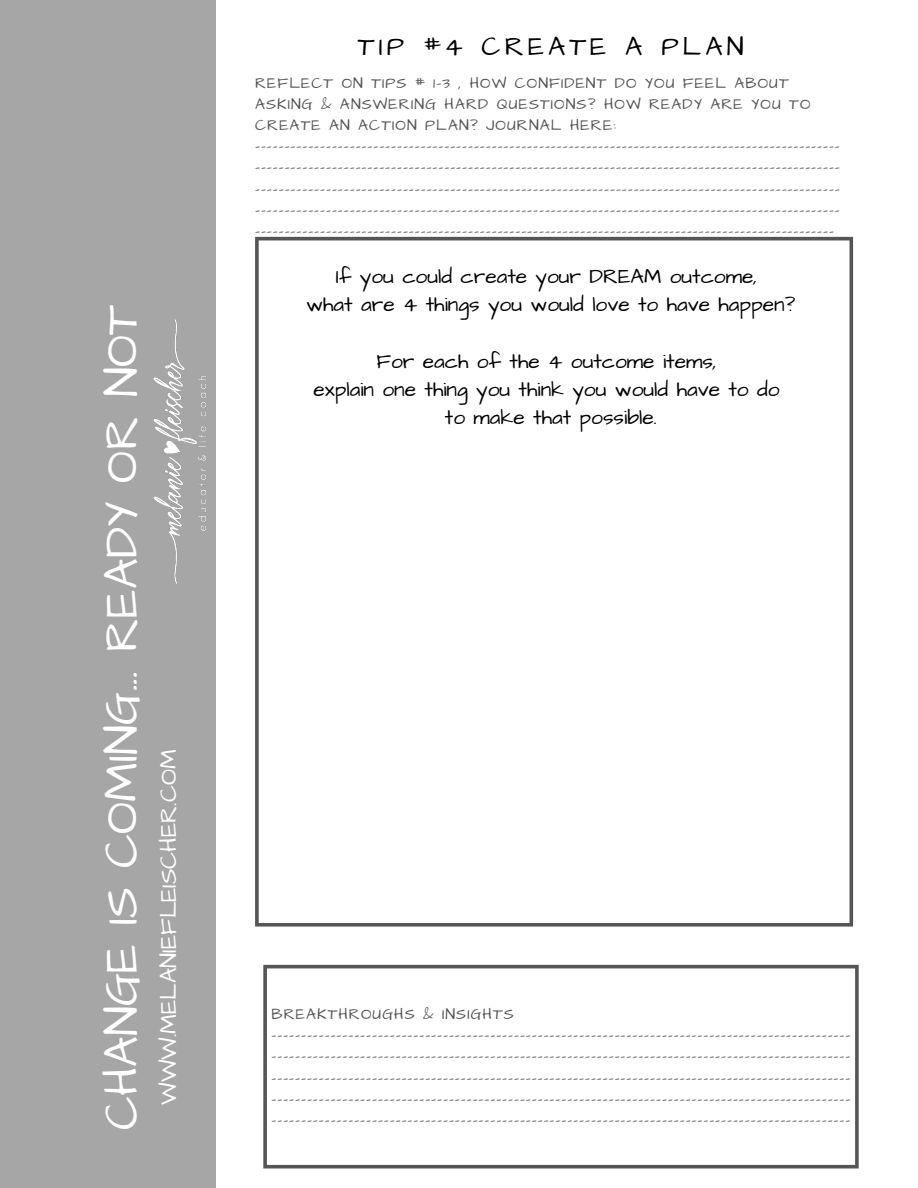
<style>
.page{position:relative;width:918px;height:1188px;background:#fff}
.page>*{position:absolute;margin:0;border:0;box-sizing:border-box;transform-origin:0 0}
.t1{font:48px "Architects Daughter";color:#fff}
.t2{font:27px "Architects Daughter";letter-spacing:.15em;color:#000}
.t3{font:24px "Architects Daughter";color:#fff}
.t4{font:21px/28px "Architects Daughter";color:#000;text-align:center}
.t5{font:15.6px/21.1px "Architects Daughter";letter-spacing:.07em;color:#555}
</style>
<div class="page">
<svg style="left:255px;top:237px;width:598px;height:690px"></svg>
<svg style="left:263px;top:965px;width:596px;height:204px"></svg>
<div style="left:0;top:0;width:216px;height:1188px;background:#a6a6a6"></div>
<img style="left:153px;top:319px;width:53px;height:265px">
<h1 class="t1" style="left:90px;top:1130px;width:826px;rotate:-90deg">CHANGE IS COMING... READY OR NOT</h1>
<h3 class="t3" style="left:153px;top:1105px;width:357px;rotate:-90deg">WWW.MELANIEFLEISCHER.COM</h3>
<h2 class="t2" style="left:358px;top:28px;width:387px">TIP #4 CREATE A PLAN</h2>
<p class="t5" style="left:255px;top:73px;width:586px">REFLECT ON TIPS # 1-3 , HOW CONFIDENT DO YOU FEEL ABOUT ASKING &amp; ANSWERING HARD QUESTIONS? HOW READY ARE YOU TO CREATE AN ACTION PLAN? JOURNAL HERE: --------------------------------------------------------------------------------------------------- --------------------------------------------------------------------------------------------------- --------------------------------------------------------------------------------------------------- --------------------------------------------------------------------------------------------------- --------------------------------------------------------------------------------------------------</p>
<h3 class="t4" style="left:306px;top:263px;width:491px">If you could create your DREAM outcome,<br>what are 4 things you would love to have happen?</h3>
<h3 class="t4" style="left:314px;top:347px;width:468px">For each of the 4 outcome items,<br>explain one thing you think you would have to do to make that possible.</h3>
<p class="t5" style="left:272px;top:1004px;width:580px">BREAKTHROUGHS &amp; INSIGHTS -------------------------------------------------------------------------------------------------- -------------------------------------------------------------------------------------------------- -------------------------------------------------------------------------------------------------- --------------------------------------------------------------------------------------------------</p>
<p class="t5" style="left:272px;top:1110px;width:580px">--------------------------------------------------------------------------------------------------</p>
</div>
